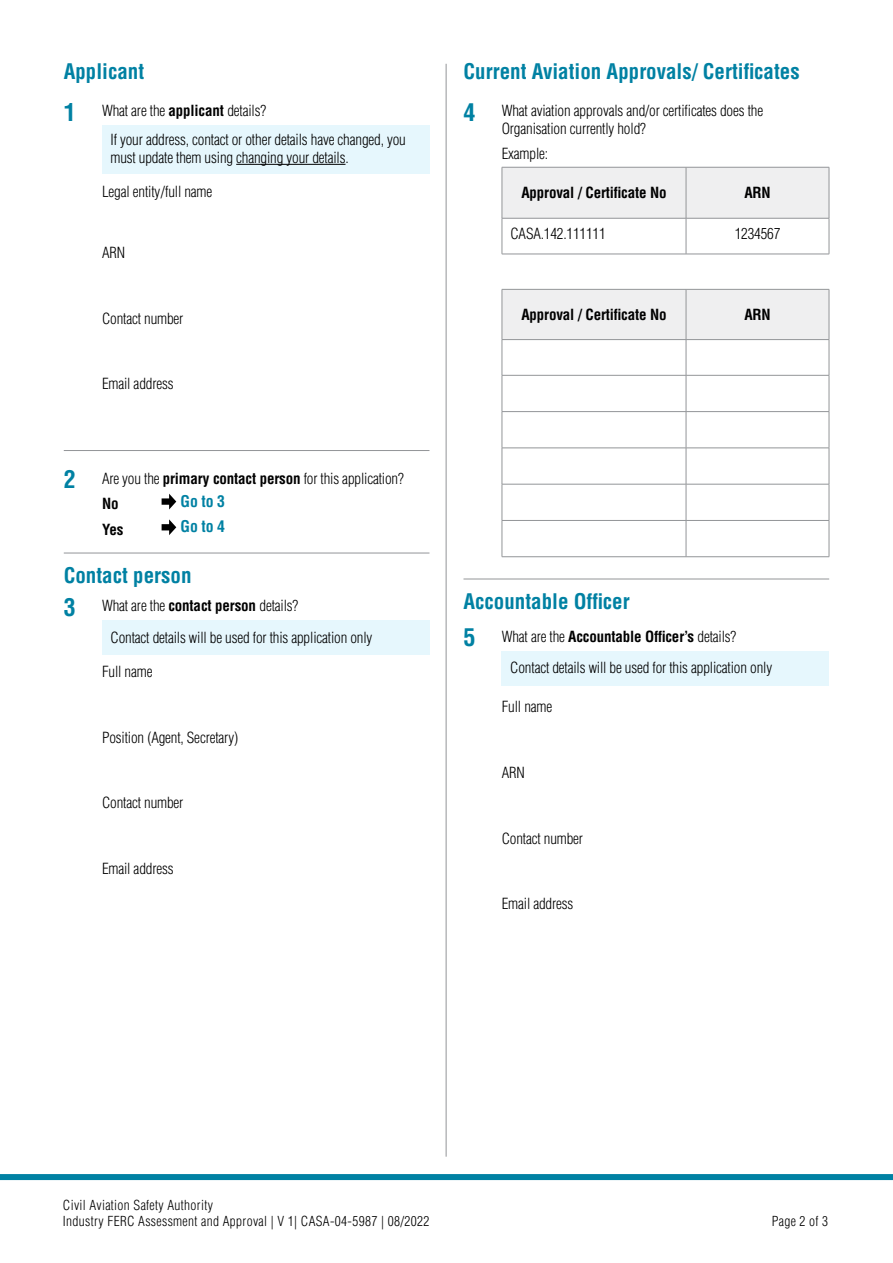
<style>
.page{position:relative;width:893px;height:1263px;background:#fff}
.page>*{position:absolute;margin:0;border:0;box-sizing:border-box;transform-origin:0 0}
.Sub-H_Cont_Bold_blue{font:700 condensed 21px "Helvetica LT Std";color:#0081a3}
.P_10pt_SA1pt{font:700 condensed 15.75px "Helvetica LT Std";letter-spacing:-.01em;color:#0081a3}
._1SH__P_Indent_9mm_1{font:300 condensed 15px/18px "Helvetica LT Std";letter-spacing:-.01em;color:#000}
.P_10pt_SA1pt-2{font:300 condensed 15px/18px "Helvetica LT Std";letter-spacing:-.01em;color:#000}
.P_Indent_9mm_10pt_SA{font:300 condensed 15px "Helvetica LT Std";letter-spacing:-.01em;color:#000}
.Table_H{font:700 condensed 15px "Helvetica LT Std";letter-spacing:-.01em;color:#000}
._1SH__P_Indent_9mm_1-2{font:700 condensed 15px "Helvetica LT Std";letter-spacing:-.01em;color:#000}
.Table_P_10pt_Left{font:300 condensed 15px "Helvetica LT Std";letter-spacing:-.01em;color:#000}
.P_Indent_9mm_10pt_SA-2{font:700 condensed 15px "Helvetica LT Std";color:#000}
.N_Y_Checkbox_line{font:700 condensed 15px "Helvetica LT Std";color:#000}
.t1{font:300 condensed 13.5px/16.5px "Helvetica LT Std";letter-spacing:.025em;color:#000}
.s1{font-weight:700;font-size:24px;color:#0081a3}
.s2{font-weight:700}
.s3{font-size:24px;color:#0081a3}
.s4{font-weight:300}
</style>
<div class="page">
<div style="left:0;top:1174px;width:893px;height:6px;background:#0081a3"></div>
<div style="left:102px;top:126px;width:327px;height:48px;background:#e6f7fd"></div>
<hr style="left:236px;top:164px;width:109px;height:1px;background:#000">
<hr style="left:64px;top:450px;width:365px;height:1px;background:#939598">
<svg style="left:162px;top:494px;width:14px;height:15px"></svg>
<svg style="left:162px;top:519px;width:14px;height:16px"></svg>
<hr style="left:64px;top:553px;width:365px;height:1px;background:#939598">
<div style="left:102px;top:621px;width:327px;height:34px;background:#e6f7fd"></div>
<div style="left:503px;top:168px;width:326px;height:50px;background:#efeff0"></div>
<hr style="left:502px;top:218px;width:1px;height:36px;background:#939598">
<hr style="left:686px;top:218px;width:1px;height:36px;background:#939598">
<hr style="left:829px;top:218px;width:1px;height:36px;background:#939598">
<hr style="left:502px;top:254px;width:184px;height:1px;background:#939598">
<hr style="left:686px;top:254px;width:143px;height:1px;background:#939598">
<hr style="left:502px;top:167px;width:184px;height:1px;background:#939598">
<hr style="left:502px;top:167px;width:1px;height:51px;background:#939598">
<hr style="left:686px;top:167px;width:143px;height:1px;background:#939598">
<hr style="left:502px;top:218px;width:184px;height:1px;background:#939598">
<hr style="left:686px;top:218px;width:143px;height:1px;background:#939598">
<hr style="left:686px;top:167px;width:1px;height:51px;background:#939598">
<hr style="left:829px;top:167px;width:1px;height:51px;background:#939598">
<div style="left:503px;top:290px;width:326px;height:49px;background:#efeff0"></div>
<hr style="left:502px;top:340px;width:1px;height:35px;background:#939598">
<hr style="left:686px;top:340px;width:1px;height:35px;background:#939598">
<hr style="left:829px;top:340px;width:1px;height:35px;background:#939598">
<hr style="left:502px;top:375px;width:184px;height:1px;background:#939598">
<hr style="left:502px;top:375px;width:1px;height:36px;background:#939598">
<hr style="left:686px;top:375px;width:143px;height:1px;background:#939598">
<hr style="left:686px;top:375px;width:1px;height:36px;background:#939598">
<hr style="left:829px;top:375px;width:1px;height:36px;background:#939598">
<hr style="left:502px;top:411px;width:184px;height:1px;background:#939598">
<hr style="left:502px;top:412px;width:1px;height:36px;background:#939598">
<hr style="left:686px;top:411px;width:143px;height:1px;background:#939598">
<hr style="left:686px;top:412px;width:1px;height:36px;background:#939598">
<hr style="left:829px;top:412px;width:1px;height:36px;background:#939598">
<hr style="left:502px;top:448px;width:184px;height:1px;background:#939598">
<hr style="left:502px;top:448px;width:1px;height:36px;background:#939598">
<hr style="left:686px;top:448px;width:143px;height:1px;background:#939598">
<hr style="left:686px;top:448px;width:1px;height:36px;background:#939598">
<hr style="left:829px;top:448px;width:1px;height:36px;background:#939598">
<hr style="left:502px;top:484px;width:184px;height:1px;background:#939598">
<hr style="left:502px;top:484px;width:1px;height:36px;background:#939598">
<hr style="left:686px;top:484px;width:143px;height:1px;background:#939598">
<hr style="left:686px;top:484px;width:1px;height:36px;background:#939598">
<hr style="left:829px;top:484px;width:1px;height:36px;background:#939598">
<hr style="left:502px;top:520px;width:184px;height:1px;background:#939598">
<hr style="left:502px;top:521px;width:1px;height:35px;background:#939598">
<hr style="left:686px;top:520px;width:143px;height:1px;background:#939598">
<hr style="left:686px;top:521px;width:1px;height:35px;background:#939598">
<hr style="left:829px;top:521px;width:1px;height:35px;background:#939598">
<hr style="left:502px;top:556px;width:184px;height:1px;background:#939598">
<hr style="left:686px;top:556px;width:143px;height:1px;background:#939598">
<hr style="left:502px;top:289px;width:184px;height:1px;background:#939598">
<hr style="left:502px;top:290px;width:1px;height:49px;background:#939598">
<hr style="left:686px;top:289px;width:143px;height:1px;background:#939598">
<hr style="left:502px;top:339px;width:184px;height:1px;background:#939598">
<hr style="left:686px;top:339px;width:143px;height:1px;background:#939598">
<hr style="left:686px;top:290px;width:1px;height:49px;background:#939598">
<hr style="left:829px;top:290px;width:1px;height:49px;background:#939598">
<hr style="left:463px;top:579px;width:366px;height:1px;background:#939598">
<div style="left:502px;top:651px;width:327px;height:34px;background:#e6f7fd"></div>
<hr style="left:446px;top:64px;width:1px;height:1093px;background:#939598">
<h1 class="Sub-H_Cont_Bold_blue" style="left:64px;top:58px;width:82px">Applicant</h1>
<p class="_1SH__P_Indent_9mm_1" style="left:64px;top:102px;width:204px"><span class="s1">1</span> What are the <span class="s2">applicant</span> details?</p>
<p class="P_10pt_SA1pt-2" style="left:111px;top:130px;width:297px">If your address, contact or other details have changed, you must update them using changing your details.</p>
<p class="P_Indent_9mm_10pt_SA" style="left:102px;top:182px;width:112px">Legal entity/full name</p>
<p class="P_Indent_9mm_10pt_SA" style="left:102px;top:243px;width:25px">ARN</p>
<p class="P_Indent_9mm_10pt_SA" style="left:102px;top:309px;width:83px">Contact number</p>
<p class="P_Indent_9mm_10pt_SA" style="left:102px;top:374px;width:73px">Email address</p>
<p class="_1SH__P_Indent_9mm_1" style="left:64px;top:469px;width:342px"><span class="s1">2</span> Are you the <span class="s2">primary contact person</span> for this application?</p>
<p class="N_Y_Checkbox_line" style="left:102px;top:495px;width:18px">No</p>
<p class="P_10pt_SA1pt" style="left:181px;top:491px;width:46px">Go to 3</p>
<p class="P_Indent_9mm_10pt_SA-2" style="left:102px;top:520px;width:23px">Yes</p>
<p class="P_10pt_SA1pt" style="left:181px;top:517px;width:46px">Go to 4</p>
<h1 class="Sub-H_Cont_Bold_blue" style="left:64px;top:562px;width:129px">Contact person</h1>
<p class="_1SH__P_Indent_9mm_1" style="left:64px;top:597px;width:236px"><span class="s1">3</span> What are the <span class="s2">contact person</span> details?</p>
<p class="P_10pt_SA1pt-2" style="left:111px;top:629px;width:263px">Contact details will be used for this application only</p>
<p class="P_Indent_9mm_10pt_SA" style="left:102px;top:662px;width:52px">Full name</p>
<p class="P_Indent_9mm_10pt_SA" style="left:102px;top:728px;width:138px">Position (Agent, Secretary)</p>
<p class="P_Indent_9mm_10pt_SA" style="left:102px;top:794px;width:83px">Contact number</p>
<p class="P_Indent_9mm_10pt_SA" style="left:102px;top:859px;width:73px">Email address</p>
<h1 class="Sub-H_Cont_Bold_blue" style="left:463px;top:58px;width:338px">Current Aviation Approvals/ Certificates</h1>
<p class="_1SH__P_Indent_9mm_1" style="left:502px;top:102px;width:263px;text-indent:-38px"><span class="s1">4</span> What aviation approvals and/or certificates does the<br>Organisation currently hold?</p>
<p class="P_Indent_9mm_10pt_SA" style="left:502px;top:144px;width:48px">Example:</p>
<p class="Table_H" style="left:521px;top:183px;width:147px">Approval / Certificate No</p>
<p class="Table_H" style="left:744px;top:183px;width:28px">ARN</p>
<p class="Table_P_10pt_Left" style="left:510px;top:224px;width:97px">CASA.142.111111</p>
<p class="Table_P_10pt_Left" style="left:735px;top:224px;width:47px">1234567</p>
<p class="Table_H" style="left:521px;top:305px;width:147px">Approval / Certificate No</p>
<p class="Table_H" style="left:744px;top:305px;width:28px">ARN</p>
<h1 class="Sub-H_Cont_Bold_blue" style="left:463px;top:588px;width:168px">Accountable Officer</h1>
<p class="_1SH__P_Indent_9mm_1-2" style="left:463px;top:627px;width:274px"><span class="s3">5</span> <span class="s4">What are the</span> Accountable Officer’s <span class="s4">details?</span></p>
<p class="P_10pt_SA1pt-2" style="left:510px;top:659px;width:263px">Contact details will be used for this application only</p>
<p class="P_Indent_9mm_10pt_SA" style="left:502px;top:697px;width:52px">Full name</p>
<p class="P_Indent_9mm_10pt_SA" style="left:502px;top:763px;width:25px">ARN</p>
<p class="P_Indent_9mm_10pt_SA" style="left:502px;top:829px;width:83px">Contact number</p>
<p class="P_Indent_9mm_10pt_SA" style="left:502px;top:894px;width:73px">Email address</p>
<p class="t1" style="left:63px;top:1197px;width:368px">Civil Aviation Safety Authority<br>Industry FERC Assessment and Approval | V 1| CASA-04-5987 | 08/2022</p>
<p class="t1" style="left:772px;top:1213px;width:58px">Page 2 of 3</p>
</div>
